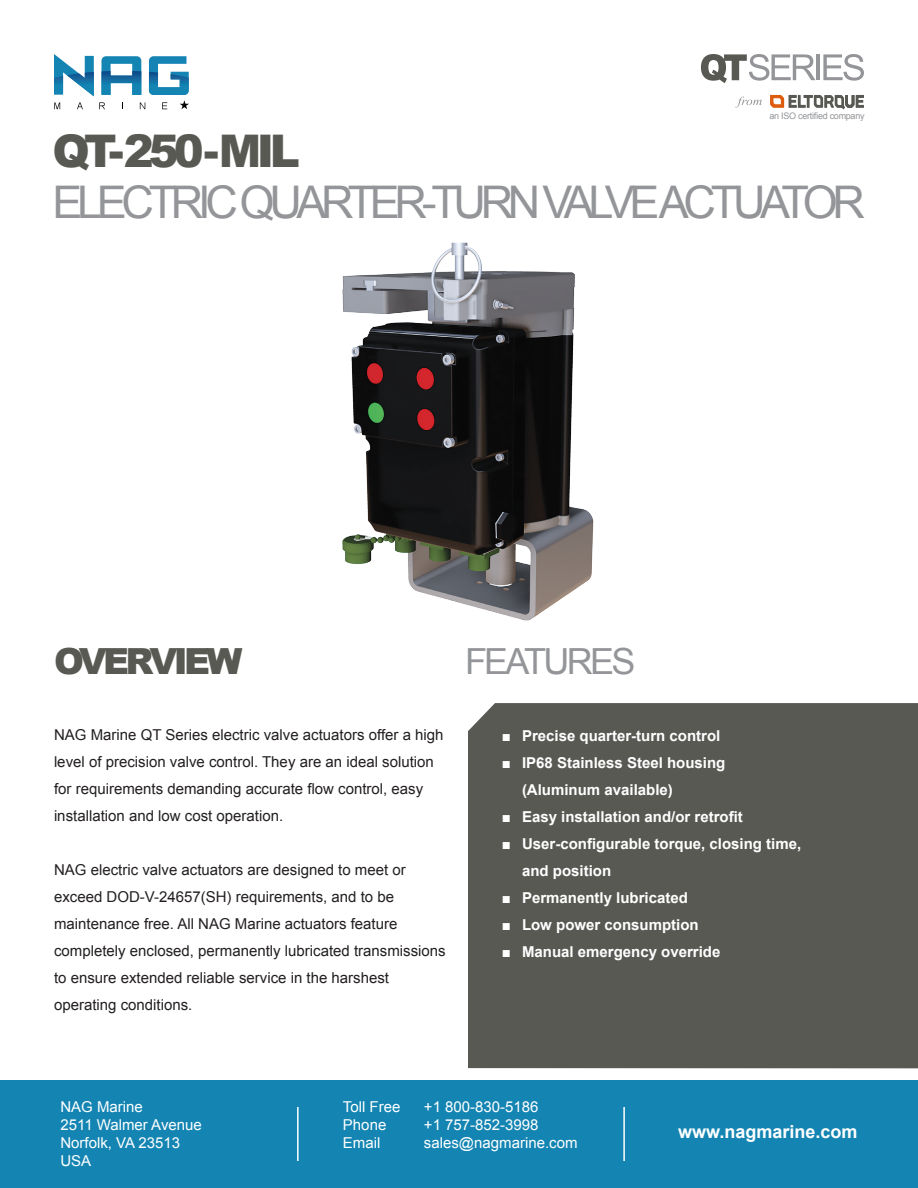
<style>
.page{position:relative;width:918px;height:1188px;background:#fff}
.page>*{position:absolute;margin:0;border:0;box-sizing:border-box;transform-origin:0 0}
.t1{font:45px "Arial";letter-spacing:-.12em;color:#939598}
.t2{font:900 45px "Arial";letter-spacing:-.11em;color:#595954}
.t3{font:36px "Arial";letter-spacing:-.075em;color:#939598}
.t4{font:900 36px "Arial";letter-spacing:-.1em;color:#595954}
.t5{font:700 18px "Arial";color:#fff}
.t6{font:15px/27px "Arial";color:#231f20}
.t7{font:700 15px/27px "Arial";color:#fff}
.t8{font:15px "Arial";color:#fff}
.t9{font:9px "Arial";letter-spacing:-.03em;color:#939598}
.s1{font-weight:400}
</style>
<div class="page">
<div style="left:468px;top:703px;width:450px;height:365px;background:#595954"></div>
<img style="left:342px;top:242px;width:252px;height:379px">
<div style="left:0;top:1080px;width:918px;height:108px;background:#1485b3"></div>
<hr style="left:297px;top:1107px;width:2px;height:54px;background:#fff">
<hr style="left:623px;top:1107px;width:2px;height:54px;background:#fff">
<svg style="left:54px;top:54px;width:135px;height:55px"></svg>
<svg style="left:770px;top:95px;width:94px;height:14px"></svg>
<hr style="left:817px;top:54px;width:3px;height:26px;background:#939598">
<svg style="left:823px;top:54px;width:41px;height:27px"></svg>
<svg style="left:735px;top:97px;width:27px;height:11px"></svg>
<svg style="left:701px;top:54px;width:114px;height:29px"></svg>
<p class="t9" style="left:770px;top:110px;width:97px">an ISO certified company</p>
<p class="t2" style="left:52px;top:118px;width:249px">QT-250-MIL</p>
<p class="t1" style="left:52px;top:173px;width:814px">ELECTRIC QUARTER-TURN VALVE ACTUATOR</p>
<p class="t4" style="left:54px;top:635px;width:190px">OVERVIEW</p>
<p class="t6" style="left:54px;top:721px;width:391px">NAG Marine QT Series electric valve actuators offer a high level of precision valve control. They are an ideal solution for requirements demanding accurate flow control, easy installation and low cost operation.</p>
<p class="t6" style="left:54px;top:856px;width:393px">NAG electric valve actuators are designed to meet or exceed DOD-V-24657(SH) requirements, and to be maintenance free. All NAG Marine actuators feature completely enclosed, permanently lubricated transmissions to ensure extended reliable service in the harshest operating conditions.</p>
<p class="t3" style="left:465px;top:638px;width:172px">FEATURES</p>
<p class="t7" style="left:502px;top:723px;width:220px"><span class="s1">■</span> Precise quarter-turn control</p>
<p class="t7" style="left:522px;top:750px;width:205px;text-indent:-20px"><span class="s1">■</span> IP68 Stainless Steel housing (Aluminum available)</p>
<p class="t7" style="left:502px;top:804px;width:243px"><span class="s1">■</span> Easy installation and/or retrofit</p>
<p class="t7" style="left:522px;top:831px;width:281px;text-indent:-20px"><span class="s1">■</span> User-configurable torque, closing time, and position</p>
<p class="t7" style="left:502px;top:885px;width:188px"><span class="s1">■</span> Permanently lubricated</p>
<p class="t7" style="left:502px;top:912px;width:198px"><span class="s1">■</span> Low power consumption</p>
<p class="t7" style="left:502px;top:939px;width:220px"><span class="s1">■</span> Manual emergency override</p>
<p class="t8" style="left:60px;top:1097px;width:84px">NAG Marine</p>
<p class="t8" style="left:60px;top:1115px;width:143px">2511 Walmer Avenue</p>
<p class="t8" style="left:60px;top:1133px;width:121px">Norfolk, VA 23513</p>
<p class="t8" style="left:60px;top:1151px;width:32px">USA</p>
<p class="t8" style="left:343px;top:1097px;width:59px">Toll Free</p>
<p class="t8" style="left:343px;top:1115px;width:45px">Phone</p>
<p class="t8" style="left:343px;top:1133px;width:39px">Email</p>
<p class="t8" style="left:424px;top:1097px;width:116px">+1 800-830-5186</p>
<p class="t8" style="left:424px;top:1115px;width:116px">+1 757-852-3998</p>
<p class="t8" style="left:424px;top:1133px;width:155px">sales@nagmarine.com</p>
<p class="t5" style="left:678px;top:1120px;width:181px">www.nagmarine.com</p>
</div>
